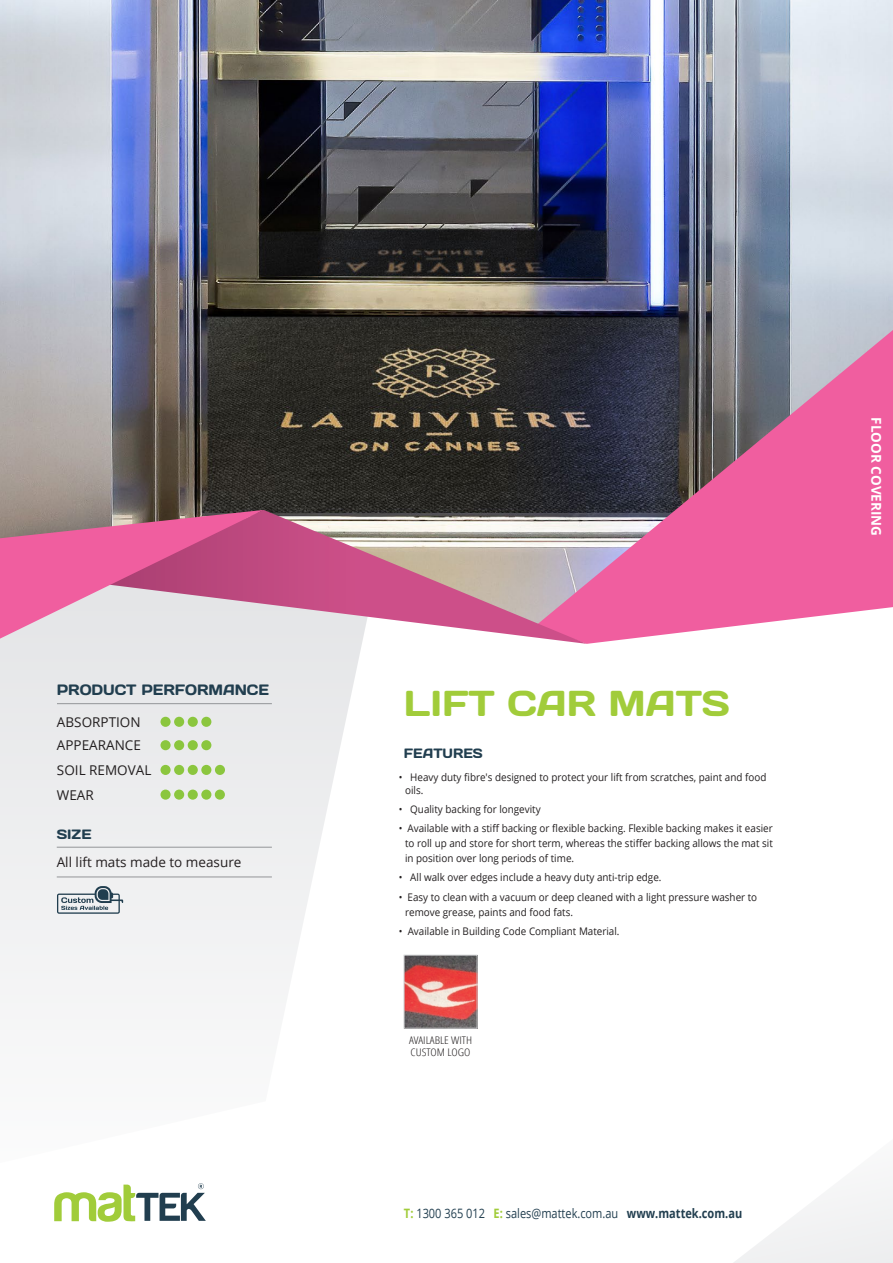
<style>
.page{position:relative;width:893px;height:1263px;background:#fff}
.page>*{position:absolute;margin:0;border:0;box-sizing:border-box;transform-origin:0 0}
.t1{font:36px "Days One";color:#a1cc3a}
.t2{font:15px "Days One";color:#213e4f;scale:.94 1}
.t3{font:13.5px/23.4px "Open Sans";color:#231f20}
.t4{font:700 13.5px "Open Sans";color:#fff}
.t5{font:13.5px "Days One";color:#213e4f;scale:.94 1}
.t6{font:13.5px "Days One";color:#213e4f}
.t7{font:12.9px "Open Sans";color:#213e4f;scale:.85 1}
.t8{font:10.5px/15px "Open Sans";color:#231f20;scale:.94 1}
.t9{font:300 condensed 10.5px/12.6px "Open Sans";color:#231f20;scale:1.15 1}
.s1{font-weight:700;color:#a1cc3a}
.s2{font-weight:700}
</style>
<div class="page">
<svg style="left:0;top:639px;width:362px;height:364px;fill:#eeeeef"></svg>
<img style="left:0;top:0;width:893px;height:510px">
<svg style="left:54px;top:1183px;width:152px;height:39px"></svg>
<svg style="left:734px;top:1186px;width:159px;height:77px;fill:#f3f3f4"></svg>
<hr style="left:57px;top:847px;width:215px;height:1px;background:#939598">
<hr style="left:57px;top:877px;width:215px;height:1px;background:#939598">
<hr style="left:57px;top:703px;width:215px;height:1px;background:#939598">
<div style="left:160px;top:717px;width:11px;height:10px;background:#8bc63e;border-radius:50%"></div>
<div style="left:174px;top:717px;width:10px;height:10px;background:#8bc63e;border-radius:50%"></div>
<div style="left:188px;top:717px;width:10px;height:10px;background:#8bc63e;border-radius:50%"></div>
<div style="left:201px;top:717px;width:10px;height:10px;background:#8bc63e;border-radius:50%"></div>
<div style="left:160px;top:740px;width:11px;height:10px;background:#8bc63e;border-radius:50%"></div>
<div style="left:174px;top:740px;width:10px;height:10px;background:#8bc63e;border-radius:50%"></div>
<div style="left:188px;top:740px;width:10px;height:10px;background:#8bc63e;border-radius:50%"></div>
<div style="left:201px;top:740px;width:10px;height:10px;background:#8bc63e;border-radius:50%"></div>
<div style="left:160px;top:765px;width:11px;height:10px;background:#8bc63e;border-radius:50%"></div>
<div style="left:174px;top:765px;width:10px;height:10px;background:#8bc63e;border-radius:50%"></div>
<div style="left:188px;top:765px;width:10px;height:10px;background:#8bc63e;border-radius:50%"></div>
<div style="left:201px;top:765px;width:10px;height:10px;background:#8bc63e;border-radius:50%"></div>
<div style="left:215px;top:765px;width:10px;height:10px;background:#8bc63e;border-radius:50%"></div>
<div style="left:160px;top:789px;width:11px;height:11px;background:#8bc63e;border-radius:50%"></div>
<div style="left:174px;top:789px;width:10px;height:11px;background:#8bc63e;border-radius:50%"></div>
<div style="left:188px;top:789px;width:10px;height:11px;background:#8bc63e;border-radius:50%"></div>
<div style="left:201px;top:789px;width:10px;height:11px;background:#8bc63e;border-radius:50%"></div>
<svg style="left:57px;top:886px;width:66px;height:28px"></svg>
<img style="left:406px;top:957px;width:69px;height:69px">
<div style="left:404px;top:955px;width:73px;height:73px;border:1px solid #c7c8ca"></div>
<svg style="left:536px;top:330px;width:357px;height:314px;fill:#f05e9f"></svg>
<svg style="left:102px;top:510px;width:485px;height:134px"></svg>
<svg style="left:0;top:510px;width:264px;height:129px"></svg>
<div style="left:215px;top:789px;width:10px;height:11px;background:#8bc63e;border-radius:50%"></div>
<p class="t2" style="left:57px;top:680px;width:227px">PRODUCT PERFORMANCE</p>
<p class="t3" style="left:57px;top:710px;width:85px">ABSORPTION<br>APPEARANCE</p>
<p class="t3" style="left:57px;top:758px;width:96px">SOIL REMOVAL</p>
<p class="t3" style="left:57px;top:783px;width:38px">WEAR</p>
<p class="t6" style="left:57px;top:825px;width:36px">SIZE</p>
<p class="t3" style="left:57px;top:850px;width:186px">All lift mats made to measure</p>
<p class="t1" style="left:404px;top:680px;width:327px">LIFT CAR MATS</p>
<p class="t5" style="left:404px;top:744px;width:85px">FEATURES</p>
<p class="t8" style="left:405px;top:771px;width:386px;line-height:12.6px;text-indent:-6px">• Heavy duty fibre's designed to protect your lift from scratches, paint and food oils.</p>
<p class="t8" style="left:399px;top:801px;width:152px">• Quality backing for longevity</p>
<p class="t8" style="left:405px;top:820px;width:393px;text-align:justify;text-indent:-6px">• Available with a stiff backing or flexible backing. Flexible backing makes it easier to roll up and store for short term, whereas the stiffer backing allows the mat sit in position over long periods of time.</p>
<p class="t8" style="left:399px;top:870px;width:281px">• All walk over edges include a heavy duty anti-trip edge.</p>
<p class="t8" style="left:405px;top:889px;width:376px;text-indent:-6px">• Easy to clean with a vacuum or deep cleaned with a light pressure washer to remove grease, paints and food fats.</p>
<p class="t8" style="left:399px;top:923px;width:236px">• Available in Building Code Compliant Material.</p>
<p class="t9" style="left:409px;top:1033px;width:56px">AVAILABLE WITH<br>CUSTOM LOGO</p>
<p class="t7" style="left:404px;top:1204px;width:400px"><span class="s1">T:</span> 1300 365 012 <span class="s1">E:</span> sales@mattek.com.au <span class="s2">www.mattek.com.au</span></p>
<p class="t4" style="left:886px;top:417px;width:120px;rotate:90deg">FLOOR COVERING</p>
</div>
